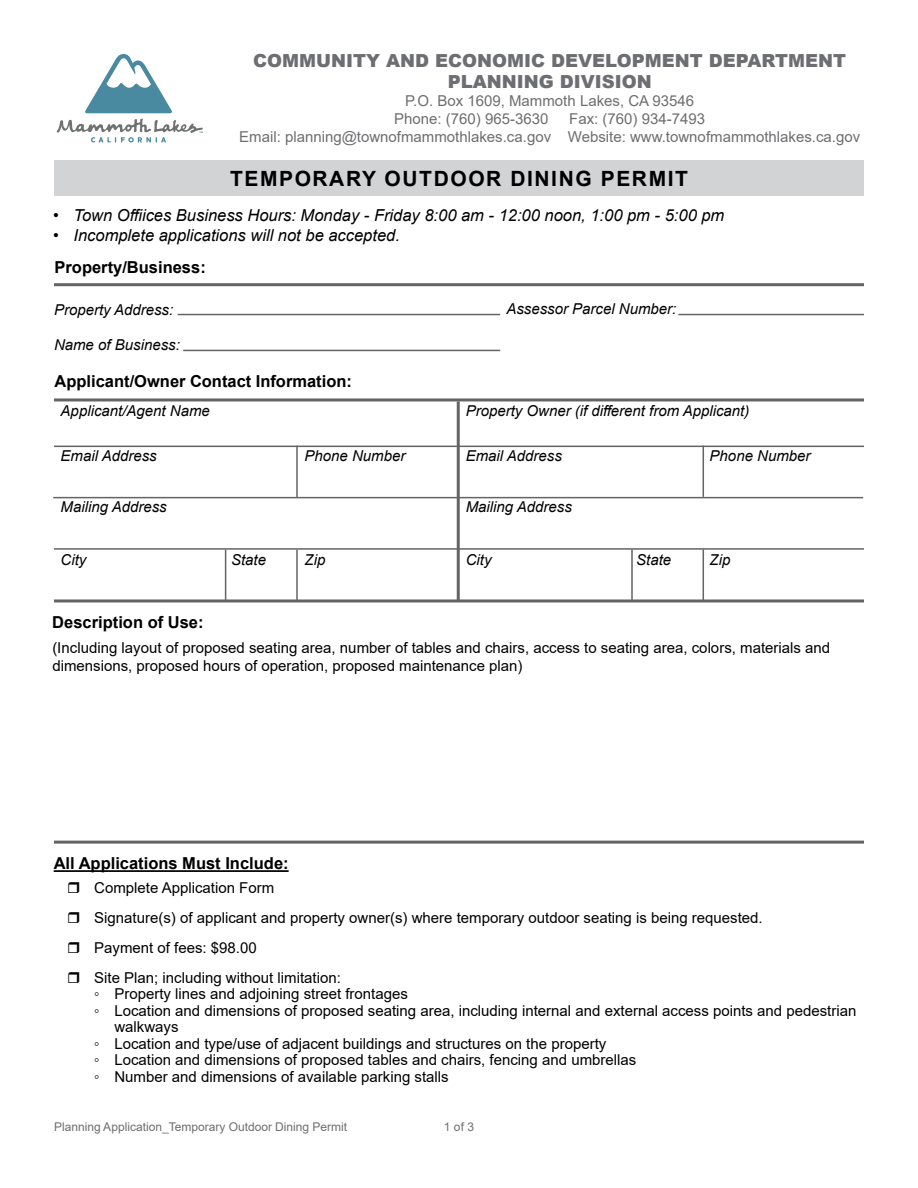
<style>
.page{position:relative;width:918px;height:1188px;background:#fff}
.page>*{position:absolute;margin:0;border:0;box-sizing:border-box;transform-origin:0 0}
.t1{font:700 21px "Arial";letter-spacing:.075em;color:#000}
.t2{font:900 18px/21.6px "Arial";color:#6d6e71;text-align:center}
.t3{font:italic 16.5px "Arial";color:#000}
.t4{font:700 16.5px "Arial";color:#000}
.t5{font:15px/30px "Arial";color:#000}
.t6{font:italic 15px "Arial";color:#000}
.t7{font:15px/18px "Arial";color:#6d6e71}
.t8{font:12px "Arial";color:#6d6e71}
</style>
<div class="page">
<hr style="left:178px;top:314px;width:322px;height:1px;background:#636466">
<hr style="left:183px;top:350px;width:317px;height:1px;background:#636466">
<hr style="left:54px;top:398px;width:810px;height:3px;background:#636466">
<hr style="left:54px;top:283px;width:810px;height:3px;background:#636466">
<hr style="left:54px;top:548px;width:810px;height:2px;background:#636466">
<hr style="left:54px;top:599px;width:810px;height:3px;background:#636466">
<hr style="left:54px;top:841px;width:810px;height:3px;background:#636466">
<hr style="left:53px;top:497px;width:810px;height:1px;background:#636466">
<hr style="left:54px;top:446px;width:810px;height:1px;background:#636466">
<hr style="left:296px;top:446px;width:2px;height:52px;background:#636466">
<hr style="left:296px;top:550px;width:2px;height:51px;background:#636466">
<hr style="left:225px;top:550px;width:1px;height:51px;background:#636466">
<hr style="left:631px;top:549px;width:2px;height:52px;background:#636466">
<hr style="left:703px;top:446px;width:1px;height:51px;background:#636466">
<hr style="left:703px;top:549px;width:1px;height:52px;background:#636466">
<hr style="left:457px;top:401px;width:3px;height:201px;background:#636466">
<hr style="left:678px;top:314px;width:186px;height:1px;background:#636466">
<div style="left:54px;top:161px;width:810px;height:35px;background:#d1d3d4"></div>
<svg style="left:85px;top:54px;width:87px;height:59px"></svg>
<svg style="left:57px;top:119px;width:146px;height:23px"></svg>
<hr style="left:54px;top:870px;width:235px;height:2px;background:#000">
<p class="t2" style="left:253px;top:49px;width:594px">COMMUNITY AND ECONOMIC DEVELOPMENT DEPARTMENT<br>PLANNING DIVISION</p>
<p class="t7" style="left:394px;top:92px;width:302px;text-indent:11px">P.O. Box 1609, Mammoth Lakes, CA 93546<br>Phone: (760) 965-3630</p>
<p class="t7" style="left:239px;top:110px;width:623px;text-indent:330px">Fax: (760) 934-7493<br>Email: planning@townofmammothlakes.ca.gov Website: www.townofmammothlakes.ca.gov</p>
<h1 class="t1" style="left:230px;top:164px;width:459px">TEMPORARY OUTDOOR DINING PERMIT</h1>
<p class="t3" style="left:53px;top:204px;width:673px">• Town Offiices Business Hours: Monday - Friday 8:00 am - 12:00 noon, 1:00 pm - 5:00 pm</p>
<p class="t3" style="left:53px;top:224px;width:348px">• Incomplete applications will not be accepted.</p>
<p class="t4" style="left:55px;top:256px;width:153px">Property/Business:</p>
<p class="t6" style="left:54px;top:300px;width:121px">Property Address:</p>
<p class="t6" style="left:506px;top:299px;width:172px">Assessor Parcel Number:</p>
<p class="t6" style="left:54px;top:335px;width:127px">Name of Business:</p>
<p class="t4" style="left:55px;top:369px;width:299px">Applicant/Owner Contact Information:</p>
<p class="t6" style="left:61px;top:401px;width:151px">Applicant/Agent Name</p>
<p class="t6" style="left:466px;top:401px;width:285px">Property Owner (if different from Applicant)</p>
<p class="t6" style="left:61px;top:446px;width:98px">Email Address</p>
<p class="t6" style="left:466px;top:446px;width:98px">Email Address</p>
<p class="t6" style="left:305px;top:446px;width:102px">Phone Number</p>
<p class="t6" style="left:710px;top:446px;width:102px">Phone Number</p>
<p class="t6" style="left:61px;top:497px;width:108px">Mailing Address</p>
<p class="t6" style="left:466px;top:497px;width:108px">Mailing Address</p>
<p class="t6" style="left:61px;top:550px;width:27px">City</p>
<p class="t6" style="left:231px;top:550px;width:37px">State</p>
<p class="t6" style="left:305px;top:550px;width:22px">Zip</p>
<p class="t6" style="left:466px;top:550px;width:27px">City</p>
<p class="t6" style="left:636px;top:550px;width:37px">State</p>
<p class="t6" style="left:710px;top:550px;width:22px">Zip</p>
<p class="t4" style="left:52px;top:610px;width:153px">Description of Use:</p>
<p class="t5" style="left:52px;top:638px;width:779px;line-height:18px">(Including layout of proposed seating area, number of tables and chairs, access to seating area, colors, materials and dimensions, proposed hours of operation, proposed maintenance plan)</p>
<p class="t4" style="left:54px;top:852px;width:237px">All Applications Must Include:</p>
<p class="t5" style="left:94px;top:872px;width:670px">Complete Application Form<br>Signature(s) of applicant and property owner(s) where temporary outdoor seating is being requested.<br>Payment of fees: $98.00<br>Site Plan; including without limitation:</p>
<p class="t5" style="left:94px;top:979px;width:315px">◦ Property lines and adjoining street frontages</p>
<p class="t5" style="left:94px;top:995px;width:764px">◦ Location and dimensions of proposed seating area, including internal and external access points and pedestrian</p>
<p class="t5" style="left:114px;top:1012px;width:66px">walkways</p>
<p class="t5" style="left:94px;top:1028px;width:514px">◦ Location and type/use of adjacent buildings and structures on the property</p>
<p class="t5" style="left:94px;top:1045px;width:544px">◦ Location and dimensions of proposed tables and chairs, fencing and umbrellas</p>
<p class="t5" style="left:94px;top:1061px;width:356px">◦ Number and dimensions of available parking stalls</p>
<p class="t8" style="left:54px;top:1118px;width:295px">Planning Application_Temporary Outdoor Dining Permit</p>
<p class="t8" style="left:444px;top:1118px;width:32px">1 of 3</p>
</div>
